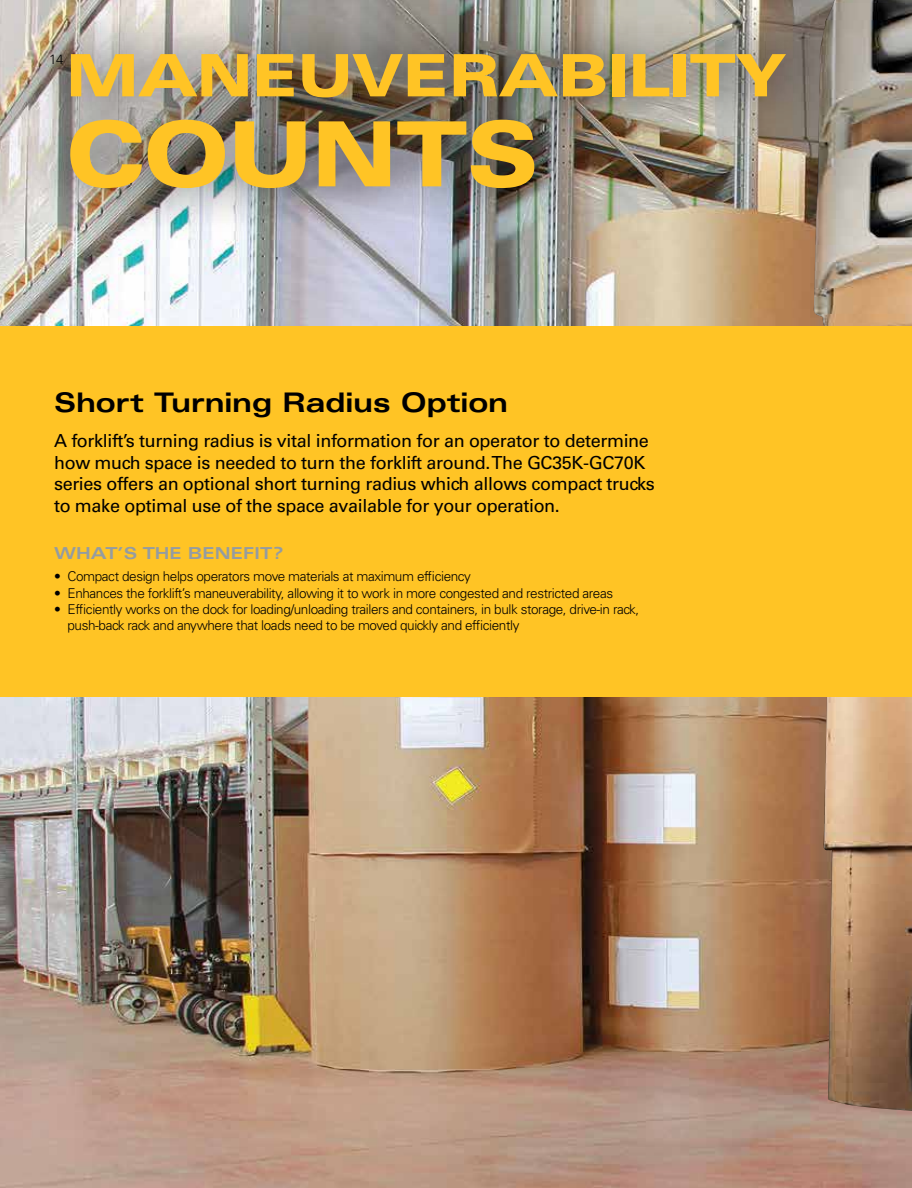
<style>
.page{position:relative;width:912px;height:1188px;background:#fff}
.page>*{position:absolute;margin:0;border:0;box-sizing:border-box;transform-origin:0 0}
.t1{font:900 expanded 90px "Univers LT Std";letter-spacing:-.03em;color:#ffc425}
.t2{font:900 expanded 58.5px "Univers LT Std";letter-spacing:-.03em;color:#ffc425}
.t3{font:700 expanded 27px "Univers LT Std";letter-spacing:-.01em;color:#000}
.t4{font:18px/21.6px "Univers LT Std";letter-spacing:-.02em;color:#000}
.t5{font:700 expanded 16.5px "Univers LT Std";color:#949ca1}
.t6{font:300 13.5px/16.2px "Univers LT Std";letter-spacing:-.03em;color:#000}
</style>
<div class="page">
<img style="left:0;top:0;width:911px;height:1188px">
<img style="left:812px;top:0;width:99px;height:1111px">
<div style="left:21px;top:4px;width:808px;height:233px;background:#000;opacity:.75"></div>
<div style="left:0;top:326px;width:911px;height:371px;background:#ffc425"></div>
<p class="t6" style="left:49px;top:51px;width:16px">14</p>
<h2 class="t2" style="left:65px;top:41px;width:722px">MANEUVERABILITY</h2>
<h1 class="t1" style="left:65px;top:102px;width:475px">COUNTS</h1>
<h3 class="t3" style="left:54px;top:387px;width:455px">Short Turning Radius Option</h3>
<p class="t4" style="left:54px;top:430px;width:602px">A forklift’s turning radius is vital information for an operator to determine how much space is needed to turn the forklift around. The GC35K-GC70K series offers an optional short turning radius which allows compact trucks to make optimal use of the space available for your operation.</p>
<p class="t5" style="left:54px;top:543px;width:231px">WHAT’S THE BENEFIT?</p>
<p class="t6" style="left:54px;top:569px;width:418px">• Compact design helps operators move materials at maximum efficiency</p>
<p class="t6" style="left:54px;top:585px;width:560px">• Enhances the forklift’s maneuverability, allowing it to work in more congested and restricted areas</p>
<p class="t6" style="left:68px;top:601px;width:573px;text-indent:-14px">• Efficiently works on the dock for loading/unloading trailers and containers, in bulk storage, drive-in rack, push-back rack and anywhere that loads need to be moved quickly and efficiently</p>
</div>
